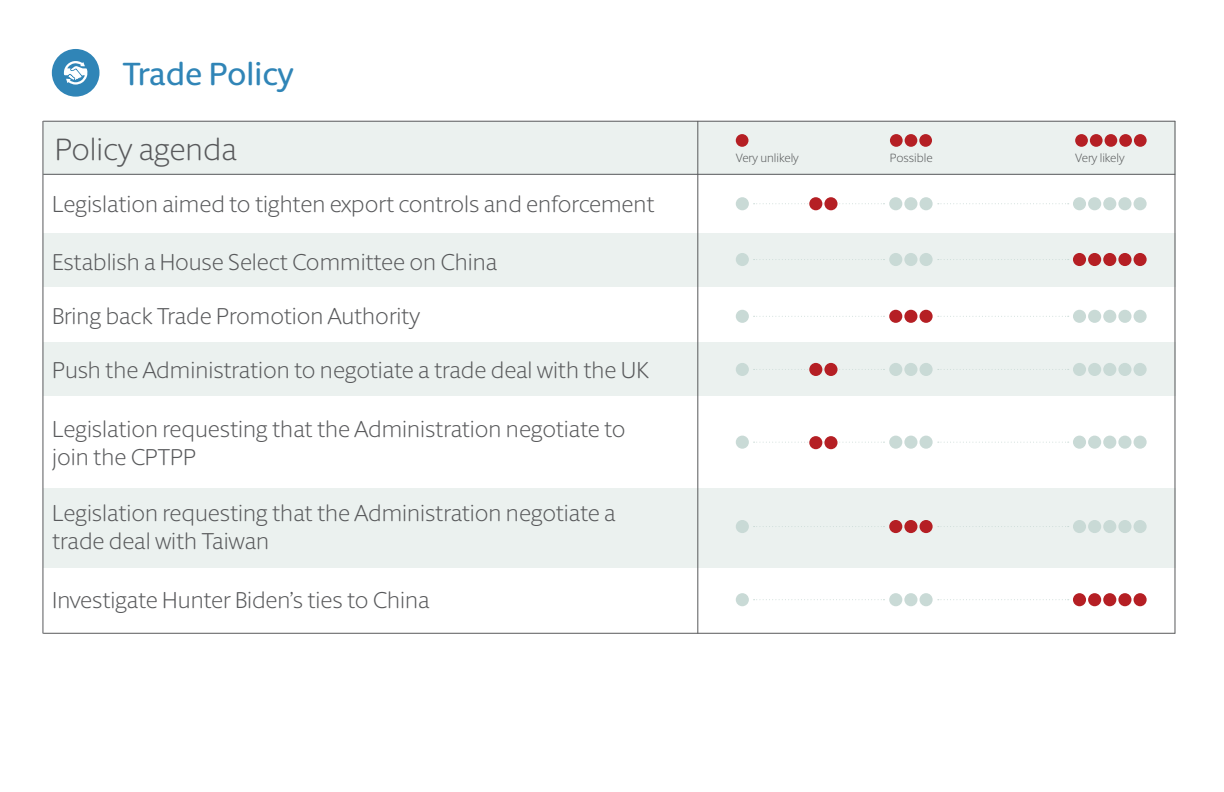
<style>
.page{position:relative;width:1224px;height:792px;background:#fff}
.page>*{position:absolute;margin:0;border:0;box-sizing:border-box;transform-origin:0 0}
.t1{font:500 32.2px "Berlingske Sans Round";color:#3085b7}
.t2{font:300 30.9px "Berlingske Sans Round";color:#58595b}
.t3{font:300 23px/27.6px "Berlingske Sans Round";letter-spacing:-.005em;color:#58595b}
.t4{font:300 12px "Berlingske Sans Round";color:#585a5b}
</style>
<div class="page">
<div style="left:52px;top:49px;width:48px;height:48px;background:#3085b7;border-radius:50%"></div>
<svg style="left:64px;top:61px;width:24px;height:24px"></svg>
<div style="left:43px;top:233px;width:1132px;height:53px;background:#ebf1ef"></div>
<div style="left:43px;top:343px;width:1132px;height:53px;background:#ebf1ef"></div>
<div style="left:43px;top:488px;width:1132px;height:79px;background:#ebf1ef"></div>
<div style="left:43px;top:121px;width:1132px;height:54px;background:#ebf1ef"></div>
<hr style="left:43px;top:121px;width:1132px;height:1px;background:#58595b">
<hr style="left:43px;top:174px;width:1132px;height:1px;background:#58595b">
<hr style="left:43px;top:633px;width:1132px;height:1px;background:#58595b">
<hr style="left:698px;top:121px;width:1px;height:513px;background:#58595b">
<hr style="left:43px;top:121px;width:1px;height:513px;background:#58595b">
<hr style="left:1175px;top:121px;width:1px;height:513px;background:#58595b">
<div style="left:736px;top:197px;width:13px;height:13px;background:#c9dad6;border-radius:50%"></div>
<div style="left:736px;top:253px;width:13px;height:13px;background:#c9dad6;border-radius:50%"></div>
<div style="left:736px;top:593px;width:13px;height:13px;background:#c9dad6;border-radius:50%"></div>
<div style="left:736px;top:310px;width:13px;height:13px;background:#c9dad6;border-radius:50%"></div>
<div style="left:736px;top:363px;width:13px;height:13px;background:#c9dad6;border-radius:50%"></div>
<div style="left:736px;top:436px;width:13px;height:13px;background:#c9dad6;border-radius:50%"></div>
<div style="left:736px;top:520px;width:13px;height:13px;background:#c9dad6;border-radius:50%"></div>
<div style="left:1134px;top:197px;width:13px;height:13px;background:#c9dad6;border-radius:50%"></div>
<div style="left:1118px;top:197px;width:13px;height:13px;background:#c9dad6;border-radius:50%"></div>
<div style="left:1103px;top:197px;width:13px;height:13px;background:#c9dad6;border-radius:50%"></div>
<div style="left:1088px;top:197px;width:13px;height:13px;background:#c9dad6;border-radius:50%"></div>
<div style="left:1073px;top:197px;width:13px;height:13px;background:#c9dad6;border-radius:50%"></div>
<div style="left:1134px;top:253px;width:13px;height:13px;background:#b51f24;border-radius:50%"></div>
<div style="left:1118px;top:253px;width:13px;height:13px;background:#b51f24;border-radius:50%"></div>
<div style="left:1103px;top:253px;width:13px;height:13px;background:#b51f24;border-radius:50%"></div>
<div style="left:1088px;top:253px;width:13px;height:13px;background:#b51f24;border-radius:50%"></div>
<div style="left:1073px;top:253px;width:13px;height:13px;background:#b51f24;border-radius:50%"></div>
<div style="left:1134px;top:593px;width:13px;height:13px;background:#b51f24;border-radius:50%"></div>
<div style="left:1118px;top:593px;width:13px;height:13px;background:#b51f24;border-radius:50%"></div>
<div style="left:1103px;top:593px;width:13px;height:13px;background:#b51f24;border-radius:50%"></div>
<div style="left:1088px;top:593px;width:13px;height:13px;background:#b51f24;border-radius:50%"></div>
<div style="left:1073px;top:593px;width:13px;height:13px;background:#b51f24;border-radius:50%"></div>
<div style="left:1134px;top:310px;width:13px;height:13px;background:#c9dad6;border-radius:50%"></div>
<div style="left:1118px;top:310px;width:13px;height:13px;background:#c9dad6;border-radius:50%"></div>
<div style="left:1103px;top:310px;width:13px;height:13px;background:#c9dad6;border-radius:50%"></div>
<div style="left:1088px;top:310px;width:13px;height:13px;background:#c9dad6;border-radius:50%"></div>
<div style="left:1073px;top:310px;width:13px;height:13px;background:#c9dad6;border-radius:50%"></div>
<div style="left:1134px;top:363px;width:13px;height:13px;background:#c9dad6;border-radius:50%"></div>
<div style="left:1118px;top:363px;width:13px;height:13px;background:#c9dad6;border-radius:50%"></div>
<div style="left:1103px;top:363px;width:13px;height:13px;background:#c9dad6;border-radius:50%"></div>
<div style="left:1088px;top:363px;width:13px;height:13px;background:#c9dad6;border-radius:50%"></div>
<div style="left:1073px;top:363px;width:13px;height:13px;background:#c9dad6;border-radius:50%"></div>
<div style="left:1134px;top:436px;width:13px;height:13px;background:#c9dad6;border-radius:50%"></div>
<div style="left:1118px;top:436px;width:13px;height:13px;background:#c9dad6;border-radius:50%"></div>
<div style="left:1103px;top:436px;width:13px;height:13px;background:#c9dad6;border-radius:50%"></div>
<div style="left:1088px;top:436px;width:13px;height:13px;background:#c9dad6;border-radius:50%"></div>
<div style="left:1073px;top:436px;width:13px;height:13px;background:#c9dad6;border-radius:50%"></div>
<div style="left:1134px;top:520px;width:13px;height:13px;background:#c9dad6;border-radius:50%"></div>
<div style="left:1118px;top:520px;width:13px;height:13px;background:#c9dad6;border-radius:50%"></div>
<div style="left:1103px;top:520px;width:13px;height:13px;background:#c9dad6;border-radius:50%"></div>
<div style="left:1088px;top:520px;width:13px;height:13px;background:#c9dad6;border-radius:50%"></div>
<div style="left:1073px;top:520px;width:13px;height:13px;background:#c9dad6;border-radius:50%"></div>
<div style="left:920px;top:197px;width:13px;height:13px;background:#c9dad6;border-radius:50%"></div>
<div style="left:904px;top:197px;width:13px;height:13px;background:#c9dad6;border-radius:50%"></div>
<div style="left:889px;top:197px;width:13px;height:13px;background:#c9dad6;border-radius:50%"></div>
<div style="left:920px;top:253px;width:13px;height:13px;background:#c9dad6;border-radius:50%"></div>
<div style="left:904px;top:253px;width:13px;height:13px;background:#c9dad6;border-radius:50%"></div>
<div style="left:889px;top:253px;width:13px;height:13px;background:#c9dad6;border-radius:50%"></div>
<div style="left:920px;top:593px;width:13px;height:13px;background:#c9dad6;border-radius:50%"></div>
<div style="left:904px;top:593px;width:13px;height:13px;background:#c9dad6;border-radius:50%"></div>
<div style="left:889px;top:593px;width:13px;height:13px;background:#c9dad6;border-radius:50%"></div>
<div style="left:920px;top:310px;width:13px;height:13px;background:#b51f24;border-radius:50%"></div>
<div style="left:904px;top:310px;width:13px;height:13px;background:#b51f24;border-radius:50%"></div>
<div style="left:889px;top:310px;width:13px;height:13px;background:#b51f24;border-radius:50%"></div>
<div style="left:920px;top:363px;width:13px;height:13px;background:#c9dad6;border-radius:50%"></div>
<div style="left:904px;top:363px;width:13px;height:13px;background:#c9dad6;border-radius:50%"></div>
<div style="left:889px;top:363px;width:13px;height:13px;background:#c9dad6;border-radius:50%"></div>
<div style="left:920px;top:436px;width:13px;height:13px;background:#c9dad6;border-radius:50%"></div>
<div style="left:904px;top:436px;width:13px;height:13px;background:#c9dad6;border-radius:50%"></div>
<div style="left:889px;top:436px;width:13px;height:13px;background:#c9dad6;border-radius:50%"></div>
<div style="left:920px;top:520px;width:13px;height:13px;background:#b51f24;border-radius:50%"></div>
<div style="left:904px;top:520px;width:13px;height:13px;background:#b51f24;border-radius:50%"></div>
<div style="left:889px;top:520px;width:13px;height:13px;background:#b51f24;border-radius:50%"></div>
<svg style="left:754px;top:203px;width:131px;height:1px"></svg>
<svg style="left:754px;top:259px;width:131px;height:1px"></svg>
<svg style="left:754px;top:599px;width:131px;height:1px"></svg>
<svg style="left:754px;top:316px;width:131px;height:1px"></svg>
<svg style="left:754px;top:369px;width:131px;height:1px"></svg>
<svg style="left:754px;top:442px;width:131px;height:1px"></svg>
<svg style="left:754px;top:526px;width:131px;height:1px"></svg>
<svg style="left:938px;top:203px;width:131px;height:1px"></svg>
<svg style="left:938px;top:259px;width:131px;height:1px"></svg>
<svg style="left:938px;top:599px;width:131px;height:1px"></svg>
<svg style="left:938px;top:316px;width:131px;height:1px"></svg>
<svg style="left:938px;top:369px;width:131px;height:1px"></svg>
<svg style="left:938px;top:442px;width:131px;height:1px"></svg>
<svg style="left:938px;top:526px;width:131px;height:1px"></svg>
<div style="left:824px;top:197px;width:14px;height:13px;background:#b51f24;border-radius:50%"></div>
<div style="left:809px;top:197px;width:13px;height:13px;background:#b51f24;border-radius:50%"></div>
<div style="left:824px;top:363px;width:14px;height:13px;background:#b51f24;border-radius:50%"></div>
<div style="left:809px;top:363px;width:13px;height:13px;background:#b51f24;border-radius:50%"></div>
<div style="left:824px;top:436px;width:14px;height:13px;background:#b51f24;border-radius:50%"></div>
<div style="left:809px;top:436px;width:13px;height:13px;background:#b51f24;border-radius:50%"></div>
<div style="left:736px;top:134px;width:12px;height:13px;background:#b51f24;border-radius:50%"></div>
<div style="left:919px;top:134px;width:13px;height:13px;background:#b51f24;border-radius:50%"></div>
<div style="left:905px;top:134px;width:12px;height:13px;background:#b51f24;border-radius:50%"></div>
<div style="left:890px;top:134px;width:13px;height:13px;background:#b51f24;border-radius:50%"></div>
<div style="left:1134px;top:134px;width:13px;height:13px;background:#b51f24;border-radius:50%"></div>
<div style="left:1119px;top:134px;width:13px;height:13px;background:#b51f24;border-radius:50%"></div>
<div style="left:1105px;top:134px;width:12px;height:13px;background:#b51f24;border-radius:50%"></div>
<div style="left:1090px;top:134px;width:13px;height:13px;background:#b51f24;border-radius:50%"></div>
<div style="left:1075px;top:134px;width:13px;height:13px;background:#b51f24;border-radius:50%"></div>
<h1 class="t1" style="left:122px;top:51px;width:173px">Trade Policy</h1>
<h2 class="t2" style="left:55px;top:128px;width:184px">Policy agenda</h2>
<p class="t3" style="left:52px;top:189px;width:604px">Legislation aimed to tighten export controls and enforcement</p>
<p class="t3" style="left:52px;top:248px;width:447px">Establish a House Select Committee on China</p>
<p class="t3" style="left:52px;top:302px;width:369px">Bring back Trade Promotion Authority</p>
<p class="t3" style="left:52px;top:355px;width:599px">Push the Administration to negotiate a trade deal with the UK</p>
<p class="t3" style="left:52px;top:414px;width:575px">Legislation requesting that the Administration negotiate to join the CPTPP</p>
<p class="t3" style="left:52px;top:499px;width:565px">Legislation requesting that the Administration negotiate a trade deal with Taiwan</p>
<p class="t3" style="left:52px;top:586px;width:379px">Investigate Hunter Biden’s ties to China</p>
<p class="t4" style="left:736px;top:150px;width:64px">Very unlikely</p>
<p class="t4" style="left:890px;top:150px;width:44px">Possible</p>
<p class="t4" style="left:1075px;top:150px;width:51px">Very likely</p>
</div>
